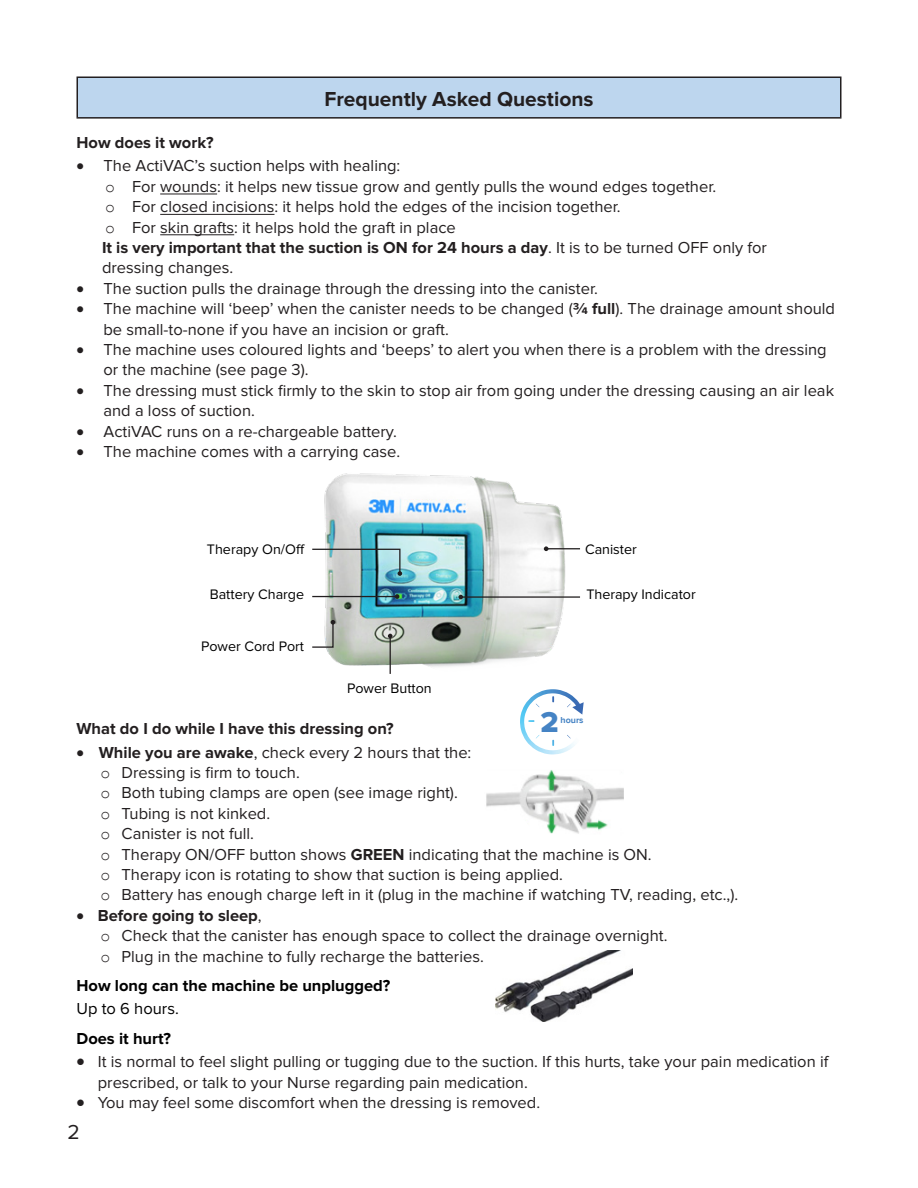
<style>
.page{position:relative;width:918px;height:1188px;background:#fff}
.page>*{position:absolute;margin:0;border:0;box-sizing:border-box;transform-origin:0 0}
.t1{font:30px "Proxima Nova Extrabld";color:#4583c4}
.t2{font:700 21px "Proxima Nova";color:#231f20}
.t3{font:21px "Proxima Nova";color:#231f20}
.t4{font:16.5px/20.4px "Proxima Nova";color:#231f20}
.t5{font:700 16.5px/20.4px "Proxima Nova";color:#231f20}
.t6{font:700 16.5px "Proxima Nova";color:#000}
.t7{font:16.5px "Proxima Nova";color:#000}
.t8{font:14.25px "Proxima Nova";color:#000}
.t9{font:700 9px "Proxima Nova";color:#4583c4}
.s1{font-family:"Courier New"}
.s2{font-weight:400}
.s3{font-weight:700}
</style>
<div class="page">
<hr style="left:160px;top:194px;width:57px;height:1px;background:#231f20">
<hr style="left:160px;top:214px;width:115px;height:1px;background:#231f20">
<hr style="left:160px;top:235px;width:74px;height:1px;background:#231f20">
<div style="left:77px;top:77px;width:764px;height:41px;background:#bdd6ee"></div>
<hr style="left:76px;top:76px;width:766px;height:2px;background:#231f20">
<hr style="left:76px;top:78px;width:2px;height:39px;background:#231f20">
<hr style="left:840px;top:78px;width:2px;height:39px;background:#231f20">
<hr style="left:76px;top:117px;width:766px;height:2px;background:#231f20">
<svg style="left:520px;top:689px;width:64px;height:65px"></svg>
<img style="left:486px;top:770px;width:138px;height:64px">
<img style="left:496px;top:950px;width:136px;height:72px">
<img style="left:312px;top:473px;width:268px;height:201px">
<svg style="left:312px;top:548px;width:90px;height:28px;background:#a2c2c7"></svg>
<hr style="left:312px;top:596px;width:85px;height:1px;background:#231f20">
<svg style="left:395px;top:594px;width:4px;height:5px"></svg>
<svg style="left:312px;top:620px;width:23px;height:28px"></svg>
<hr style="left:390px;top:636px;width:1px;height:38px;background:#231f20">
<svg style="left:388px;top:634px;width:5px;height:4px"></svg>
<hr style="left:546px;top:548px;width:34px;height:1px;background:#231f20">
<svg style="left:544px;top:546px;width:5px;height:5px"></svg>
<hr style="left:461px;top:596px;width:119px;height:2px;background:#231f20">
<svg style="left:458px;top:595px;width:5px;height:4px"></svg>
<p class="t2" style="left:324px;top:87px;width:271px">Frequently Asked Questions</p>
<p class="t5" style="left:76px;top:133px;width:139px">How does it work?</p>
<p class="t4" style="left:76px;top:156px;width:325px">• The ActiVAC’s suction helps with healing:</p>
<p class="t4" style="left:105px;top:176px;width:613px"><span class="s1">o</span> For wounds: it helps new tissue grow and gently pulls the wound edges together.</p>
<p class="t4" style="left:105px;top:197px;width:517px"><span class="s1">o</span> For closed incisions: it helps hold the edges of the incision together.</p>
<p class="t4" style="left:105px;top:217px;width:352px"><span class="s1">o</span> For skin grafts: it helps hold the graft in place</p>
<p class="t5" style="left:102px;top:238px;width:667px">It is very important that the suction is ON for 24 hours a day<span class="s2">. It is to be turned OFF only for dressing changes.</span></p>
<p class="t4" style="left:76px;top:278px;width:523px">• The suction pulls the drainage through the dressing into the canister.</p>
<p class="t4" style="left:104px;top:299px;width:733px;text-indent:-27px">• The machine will ‘beep’ when the canister needs to be changed (<span class="s3">¾ full</span>). The drainage amount should be small-to-none if you have an incision or graft.</p>
<p class="t4" style="left:104px;top:340px;width:725px;text-indent:-27px">• The machine uses coloured lights and ‘beeps’ to alert you when there is a problem with the dressing or the machine (see page 3).</p>
<p class="t4" style="left:104px;top:380px;width:732px;text-indent:-27px">• The dressing must stick firmly to the skin to stop air from going under the dressing causing an air leak and a loss of suction.</p>
<p class="t4" style="left:76px;top:421px;width:322px">• ActiVAC runs on a re-chargeable battery.</p>
<p class="t4" style="left:76px;top:442px;width:325px">• The machine comes with a carrying case.</p>
<p class="t8" style="left:207px;top:541px;width:99px">Therapy On/Off</p>
<p class="t8" style="left:210px;top:586px;width:96px">Battery Charge</p>
<p class="t8" style="left:201px;top:638px;width:104px">Power Cord Port</p>
<p class="t8" style="left:347px;top:680px;width:86px">Power Button</p>
<p class="t8" style="left:585px;top:541px;width:53px">Canister</p>
<p class="t8" style="left:586px;top:586px;width:111px">Therapy Indicator</p>
<p class="t1" style="left:540px;top:704px;width:20px">2</p>
<p class="t9" style="left:561px;top:715px;width:24px">hours</p>
<p class="t5" style="left:76px;top:719px;width:319px">What do I do while I have this dressing on?</p>
<p class="t4" style="left:76px;top:742px;width:396px">• <span class="s3">While you are awake</span>, check every 2 hours that the:</p>
<p class="t4" style="left:100px;top:763px;width:201px"><span class="s1">o</span> Dressing is firm to touch.</p>
<p class="t4" style="left:100px;top:783px;width:359px"><span class="s1">o</span> Both tubing clamps are open (see image right).</p>
<p class="t4" style="left:100px;top:803px;width:171px"><span class="s1">o</span> Tubing is not kinked.</p>
<p class="t4" style="left:100px;top:824px;width:155px"><span class="s1">o</span> Canister is not full.</p>
<p class="t4" style="left:100px;top:844px;width:553px"><span class="s1">o</span> Therapy ON/OFF button shows <span class="s3">GREEN</span> indicating that the machine is ON.</p>
<p class="t4" style="left:100px;top:865px;width:464px"><span class="s1">o</span> Therapy icon is rotating to show that suction is being applied.</p>
<p class="t4" style="left:100px;top:885px;width:639px"><span class="s1">o</span> Battery has enough charge left in it (plug in the machine if watching TV, reading, etc.,).</p>
<p class="t5" style="left:76px;top:905px;width:187px">• Before going to sleep<span class="s2">,</span></p>
<p class="t4" style="left:100px;top:926px;width:569px"><span class="s1">o</span> Check that the canister has enough space to collect the drainage overnight.</p>
<p class="t4" style="left:100px;top:946px;width:385px"><span class="s1">o</span> Plug in the machine to fully recharge the batteries.</p>
<p class="t6" style="left:76px;top:976px;width:315px">How long can the machine be unplugged?</p>
<p class="t7" style="left:76px;top:999px;width:104px">Up to 6 hours.</p>
<p class="t6" style="left:76px;top:1029px;width:96px">Does it hurt?</p>
<p class="t4" style="left:98px;top:1052px;width:732px;text-indent:-21px">• It is normal to feel slight pulling or tugging due to the suction. If this hurts, take your pain medication if prescribed, or talk to your Nurse regarding pain medication.</p>
<p class="t4" style="left:76px;top:1093px;width:465px">• You may feel some discomfort when the dressing is removed.</p>
<p class="t3" style="left:68px;top:1120px;width:14px">2</p>
</div>
